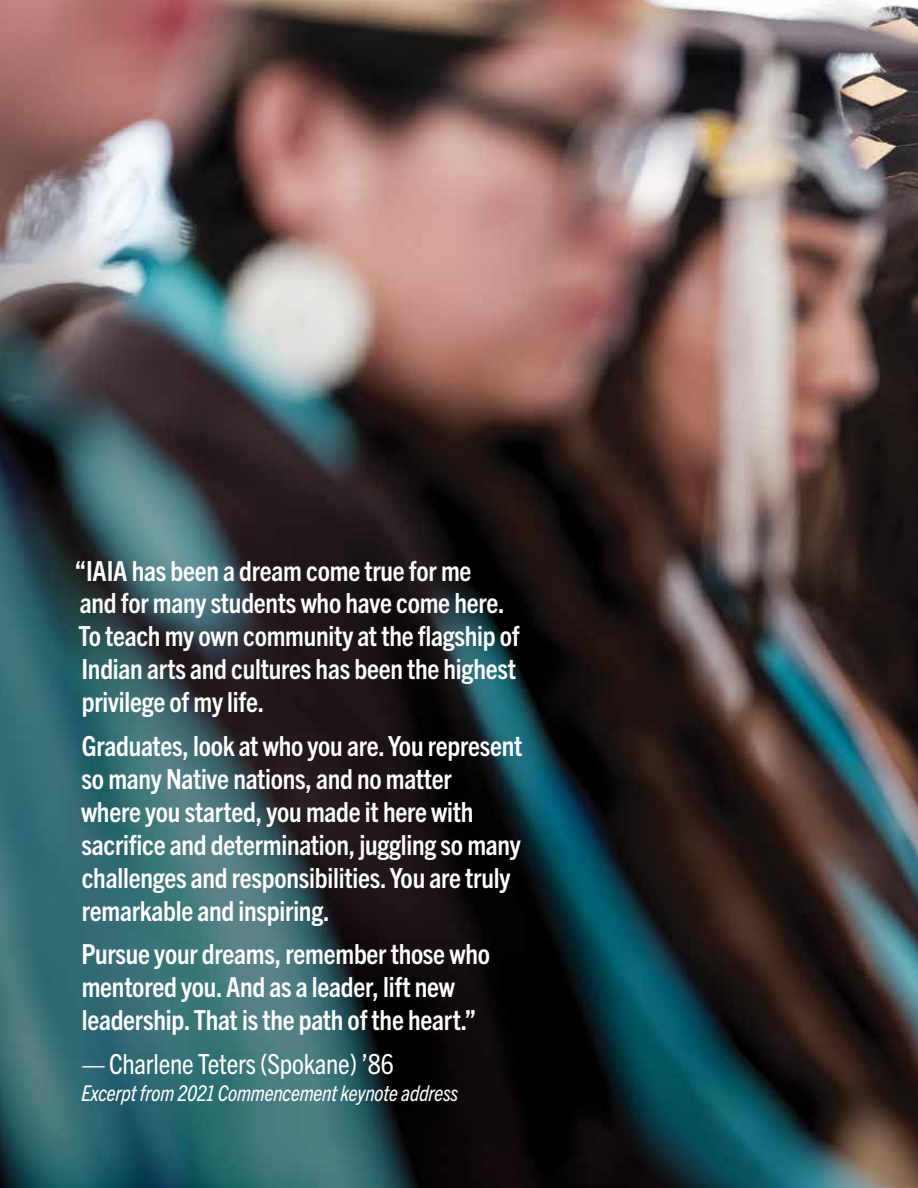
<style>
.page{position:relative;width:918px;height:1188px;background:#fff}
.page>*{position:absolute;margin:0;border:0;box-sizing:border-box;transform-origin:0 0}
.t1{font:700 condensed 27.75px/33px "Trade Gothic Next LT Pro";letter-spacing:-.01em;color:#fff}
.t2{font:condensed 27.75px "Trade Gothic Next LT Pro";letter-spacing:-.01em;color:#fff}
.t3{font:italic condensed 21.75px "Trade Gothic Next LT Pro";letter-spacing:-.01em;color:#fff}
</style>
<div class="page">
<img style="left:0;top:0;width:918px;height:1188px">
<p class="t1" style="left:75px;top:552px;width:446px">“IAIA has been a dream come true for me<br>and for many students who have come here.<br>To teach my own community at the flagship of Indian arts and cultures has been the highest privilege of my life.</p>
<p class="t1" style="left:81px;top:728px;width:443px">Graduates, look at who you are. You represent so many Native nations, and no matter<br>where you started, you made it here with sacrifice and determination, juggling so many challenges and responsibilities. You are truly remarkable and inspiring.</p>
<p class="t1" style="left:81px;top:936px;width:410px">Pursue your dreams, remember those who mentored you. And as a leader, lift new leadership. That is the path of the heart.”</p>
<p class="t2" style="left:83px;top:1045px;width:313px">— Charlene Teters (Spokane) ’86</p>
<p class="t3" style="left:81px;top:1078px;width:378px">Excerpt from 2021 Commencement keynote address</p>
</div>
